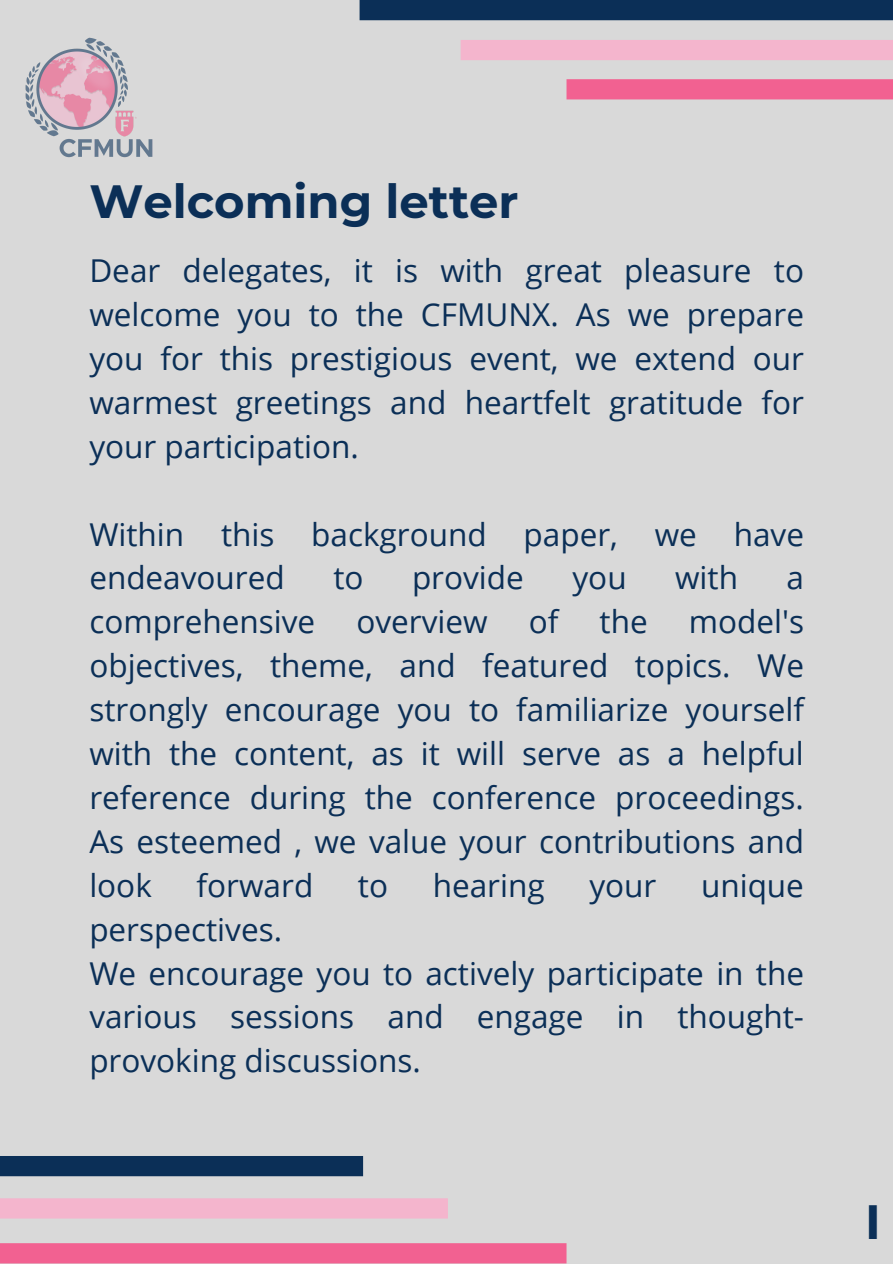
<style>
.page{position:relative;width:893px;height:1264px;background:#fff}
.page>*{position:absolute;margin:0;border:0;box-sizing:border-box;transform-origin:0 0}
.t1{font:700 48px "Montserrat";color:#0b2f57}
.t2{font:700 46.5px "Montserrat";color:#0b2f57}
.t3{font:31.5px/43.8px "Open Sans";color:#0b2f57;text-align:justify}
</style>
<div class="page">
<div style="left:0;top:0;width:892px;height:1263px;background:#d9d9d9"></div>
<img style="left:25px;top:37px;width:128px;height:121px">
<div style="left:359px;top:0;width:533px;height:20px;background:#0b2f57"></div>
<div style="left:460px;top:40px;width:432px;height:20px;background:#f4b5cd"></div>
<div style="left:566px;top:79px;width:326px;height:20px;background:#f26191"></div>
<div style="left:0;top:1155px;width:363px;height:21px;background:#0b2f57"></div>
<div style="left:0;top:1198px;width:448px;height:20px;background:#f4b5cd"></div>
<div style="left:0;top:1243px;width:566px;height:20px;background:#f26191"></div>
<p class="t2" style="left:89px;top:173px;width:431px">Welcoming letter</p>
<h1 class="t3" style="left:89px;top:248px;width:716px">Dear delegates, it is with great pleasure to welcome you to the CFMUNX. As we prepare you for this prestigious event, we extend our warmest greetings and heartfelt gratitude for your participation.</h1>
<p class="t3" style="left:89px;top:511px;width:716px">Within this background paper, we have endeavoured</p>
<p class="t3" style="left:333px;top:555px;width:32px">to</p>
<p class="t3" style="left:412px;top:555px;width:113px">provide</p>
<p class="t3" style="left:572px;top:555px;width:56px">you</p>
<p class="t3" style="left:675px;top:555px;width:64px">with</p>
<p class="t3" style="left:786px;top:555px;width:19px">a</p>
<p class="t3" style="left:89px;top:599px;width:227px">comprehensive</p>
<p class="t3" style="left:356px;top:599px;width:133px">overview</p>
<p class="t3" style="left:529px;top:599px;width:31px">of</p>
<p class="t3" style="left:599px;top:599px;width:50px">the</p>
<p class="t3" style="left:89px;top:599px;width:716px;text-indent:599px">model's objectives, theme, and featured topics. We strongly encourage you to familiarize yourself with the content, as it will serve as a helpful reference during the conference proceedings.<br>As esteemed , we value your contributions and look</p>
<p class="t3" style="left:196px;top:862px;width:118px">forward</p>
<p class="t3" style="left:358px;top:862px;width:32px">to</p>
<p class="t3" style="left:432px;top:862px;width:113px">hearing</p>
<p class="t3" style="left:589px;top:862px;width:69px">your</p>
<p class="t3" style="left:701px;top:862px;width:104px">unique</p>
<p class="t3" style="left:89px;top:906px;width:194px">perspectives.</p>
<p class="t3" style="left:89px;top:950px;width:716px">We encourage you to actively participate in the various sessions and engage in thought&shy;provoking discussions.</p>
<p class="t1" style="left:864px;top:1192px;width:17px">I</p>
</div>
